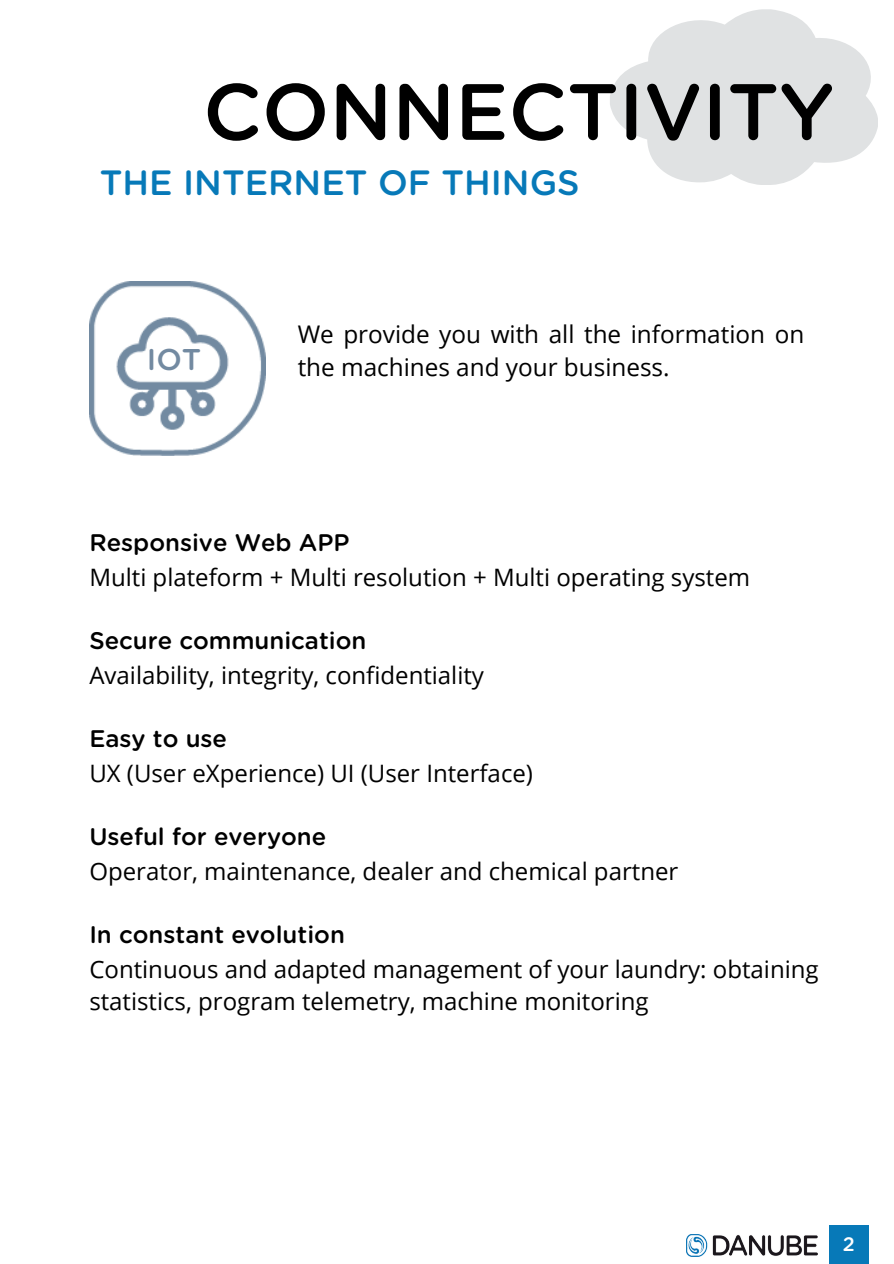
<style>
.page{position:relative;width:894px;height:1264px;background:#fff}
.page>*{position:absolute;margin:0;border:0;box-sizing:border-box;transform-origin:0 0}
.t1{font:500 79.5px "Gotham Rounded";color:#000}
.t2{font:500 35.1px "Gotham Rounded";color:#0779b8}
.t3{font:500 30px "Gotham Rounded";color:#738aa1}
.t4{font:24.3px/33.9px "Open Sans";color:#000}
.t5{font:24px/32.7px "Open Sans";color:#000}
.t6{font:500 24px "Gotham Rounded";color:#000}
.t7{font:500 19.5px "Gotham Rounded";color:#fff}
</style>
<div class="page">
<div style="left:828px;top:1225px;width:40px;height:38px;background:#0779b8"></div>
<img style="left:686px;top:1234px;width:130px;height:21px">
<svg style="left:610px;top:9px;width:267px;height:176px;fill:#e0e2e3"></svg>
<img style="left:89px;top:281px;width:176px;height:175px">
<p class="t1" style="left:203px;top:76px;width:632px">CONNECTIVITY</p>
<h3 class="t2" style="left:100px;top:167px;width:481px">THE INTERNET OF THINGS</h3>
<p class="t3" style="left:147px;top:346px;width:56px">IOT</p>
<p class="t4" style="left:297px;top:316px;width:508px">We provide you with all the information on the machines and your business.</p>
<p class="t6" style="left:89px;top:532px;width:262px">Responsive Web APP</p>
<p class="t5" style="left:89px;top:560px;width:662px">Multi plateform + Multi resolution + Multi operating system</p>
<p class="t6" style="left:89px;top:629px;width:278px">Secure communication</p>
<p class="t5" style="left:89px;top:658px;width:396px">Availability, integrity, confidentiality</p>
<p class="t6" style="left:89px;top:727px;width:139px">Easy to use</p>
<p class="t5" style="left:89px;top:756px;width:445px">UX (User eXperience) UI (User Interface)</p>
<p class="t6" style="left:89px;top:825px;width:238px">Useful for everyone</p>
<p class="t5" style="left:89px;top:854px;width:590px">Operator, maintenance, dealer and chemical partner</p>
<p class="t6" style="left:89px;top:923px;width:257px">In constant evolution</p>
<p class="t5" style="left:89px;top:951px;width:730px">Continuous and adapted management of your laundry: obtaining statistics, program telemetry, machine monitoring</p>
<h1 class="t7" style="left:842px;top:1235px;width:13px">2</h1>
</div>
